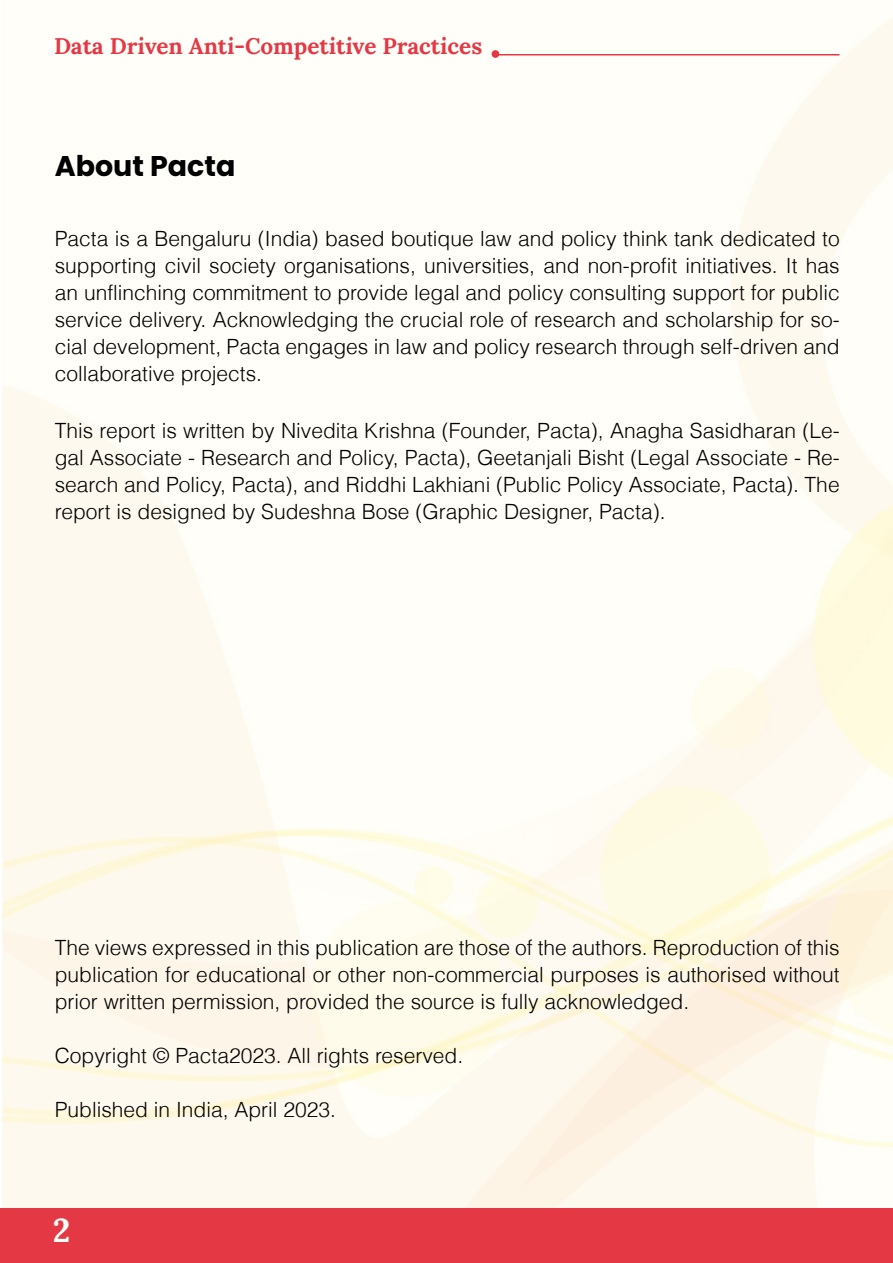
<style>
.page{position:relative;width:893px;height:1263px;background:#fff}
.page>*{position:absolute;margin:0;border:0;box-sizing:border-box;transform-origin:0 0}
.t1{font:700 33px "Lora";color:#fffff9}
.t2{font:700 28.5px "Poppins";color:#000}
.t3{font:700 22.5px "Lora";color:#e53845}
.t4{font:300 21px/27px "Helvetica";color:#000;text-align:justify}
</style>
<div class="page">
<img style="left:0;top:17px;width:893px;height:1192px">
<div style="left:0;top:1209px;width:893px;height:54px;background:#e53845"></div>
<hr style="left:496px;top:54px;width:343px;height:2px;background:#e53845">
<div style="left:492px;top:50px;width:7px;height:8px;background:#e53845;border-radius:50%"></div>
<p class="t3" style="left:54px;top:31px;width:430px">Data Driven Anti-Competitive Practices</p>
<h2 class="t2" style="left:55px;top:150px;width:182px">About Pacta</h2>
<p class="t4" style="left:55px;top:224px;width:786px">Pacta is a Bengaluru (India) based boutique law and policy think tank dedicated to supporting civil society organisations, universities, and non-profit initiatives. It has an unflinching commitment to provide legal and policy consulting support for public service delivery. Acknowledging the crucial role of research and scholarship for so&shy;cial development, Pacta engages in law and policy research through self-driven and collaborative projects.</p>
<p class="t4" style="left:55px;top:417px;width:786px">This report is written by Nivedita Krishna (Founder, Pacta), Anagha Sasidharan (Le&shy;gal Associate - Research and Policy, Pacta), Geetanjali Bisht (Legal Associate - Re&shy;search and Policy, Pacta), and Riddhi Lakhiani (Public Policy Associate, Pacta). The report is designed by Sudeshna Bose (Graphic Designer, Pacta).</p>
<p class="t4" style="left:55px;top:934px;width:786px">The views expressed in this publication are those of the authors. Reproduction of this publication for educational or other non-commercial purposes is authorised without prior written permission, provided the source is fully acknowledged.</p>
<p class="t4" style="left:55px;top:1042px;width:410px">Copyright © Pacta2023. All rights reserved.</p>
<p class="t4" style="left:55px;top:1096px;width:283px">Published in India, April 2023.</p>
<h1 class="t1" style="left:53px;top:1208px;width:19px">2</h1>
</div>
